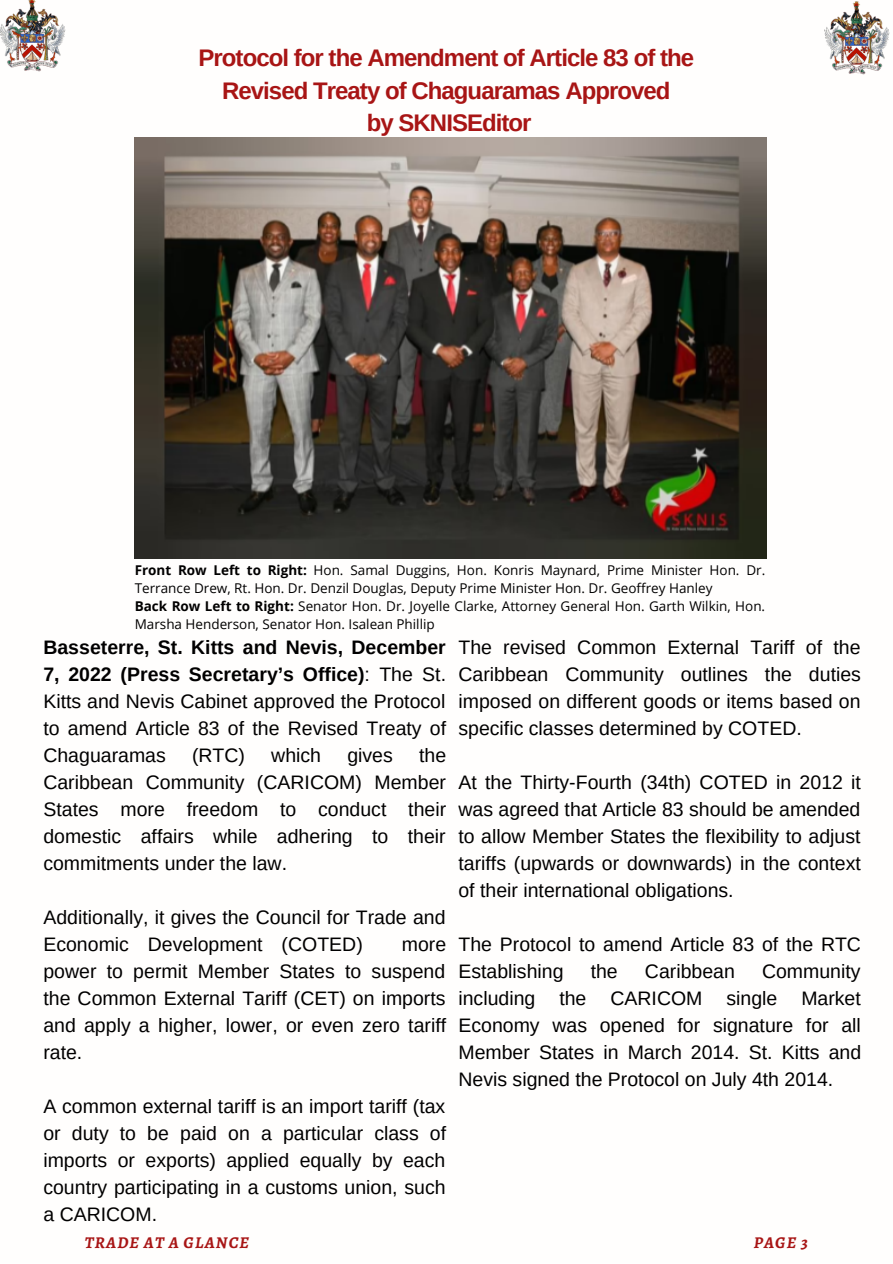
<style>
.page{position:relative;width:893px;height:1264px;background:#fff}
.page>*{position:absolute;margin:0;border:0;box-sizing:border-box;transform-origin:0 0}
.t1{font:700 24px/32.5px "Arimo";letter-spacing:-.04em;color:#a81515;text-align:center}
.t2{font:19.5px/27px "Arimo";color:#000;text-align:justify}
.t3{font:italic 700 16.5px "Alegreya";letter-spacing:.07em;color:#a81515}
.t4{font:13.5px/18px "Open Sans";color:#000}
.s1{font-weight:700}
</style>
<div class="page">
<img style="left:0;top:0;width:66px;height:72px">
<img style="left:824px;top:2px;width:66px;height:73px">
<img style="left:135px;top:138px;width:631px;height:420px">
<p class="t1" style="left:198px;top:41px;width:497px">Protocol for the Amendment of Article 83 of the<br>Revised Treaty of Chaguaramas Approved<br>by SKNISEditor</p>
<p class="t4" style="left:135px;top:560px;width:632px"><span class="s1">Front Row Left to Right:</span> Hon. Samal Duggins, Hon. Konris Maynard, Prime Minister Hon. Dr.<br>Terrance Drew, Rt. Hon. Dr. Denzil Douglas, Deputy Prime Minister Hon. Dr. Geoffrey Hanley<br><span class="s1">Back Row Left to Right:</span> Senator Hon. Dr. Joyelle Clarke, Attorney General Hon. Garth Wilkin, Hon.<br>Marsha Henderson, Senator Hon. Isalean Phillip</p>
<p class="t2" style="left:458px;top:634px;width:404px">The revised Common External Tariff of the Caribbean Community outlines the duties imposed on different goods or items based on specific classes determined by COTED.</p>
<p class="t2" style="left:458px;top:768px;width:404px">At the Thirty-Fourth (34th) COTED in 2012 it was agreed that Article 83 should be amended to allow Member States the flexibility to adjust tariffs (upwards or downwards) in the context of their international obligations.</p>
<p class="t2" style="left:458px;top:930px;width:404px">The Protocol to amend Article 83 of the RTC<br>Establishing</p>
<p class="t2" style="left:43px;top:634px;width:404px"><span class="s1">Basseterre, St. Kitts and Nevis, December 7, 2022 (Press Secretary’s Office)</span>: The St.<br>Kitts and Nevis Cabinet approved the Protocol to amend Article 83 of the Revised Treaty of Chaguaramas</p>
<p class="t2" style="left:43px;top:741px;width:404px;text-indent:375px">the Caribbean Community (CARICOM) Member States more freedom to conduct their domestic affairs while adhering to their commitments under the law.</p>
<p class="t2" style="left:43px;top:903px;width:403px">Additionally, it gives the Council for Trade and<br>Economic Development (COTED)</p>
<p class="t2" style="left:192px;top:741px;width:55px">(RTC)</p>
<p class="t2" style="left:271px;top:741px;width:51px">which</p>
<p class="t2" style="left:347px;top:741px;width:47px">gives</p>
<p class="t2" style="left:43px;top:930px;width:404px;text-indent:358px">more power to permit Member States to suspend the Common External Tariff (CET) on imports and apply a higher, lower, or even zero tariff rate.</p>
<p class="t2" style="left:43px;top:1092px;width:404px">A common external tariff is an import tariff (tax or duty to be paid on a particular class of imports or exports) applied equally by each country participating in a customs union, such a CARICOM.</p>
<p class="t2" style="left:458px;top:957px;width:404px;text-indent:303px">Community including the CARICOM single Market Economy was opened for signature for all Member States in March 2014. St. Kitts and Nevis signed the Protocol on July 4th 2014.</p>
<p class="t2" style="left:590px;top:957px;width:29px">the</p>
<p class="t2" style="left:645px;top:957px;width:91px">Caribbean</p>
<p class="t3" style="left:85px;top:1231px;width:166px">TRADE AT A GLANCE</p>
<p class="t3" style="left:753px;top:1231px;width:56px">PAGE 3</p>
</div>
